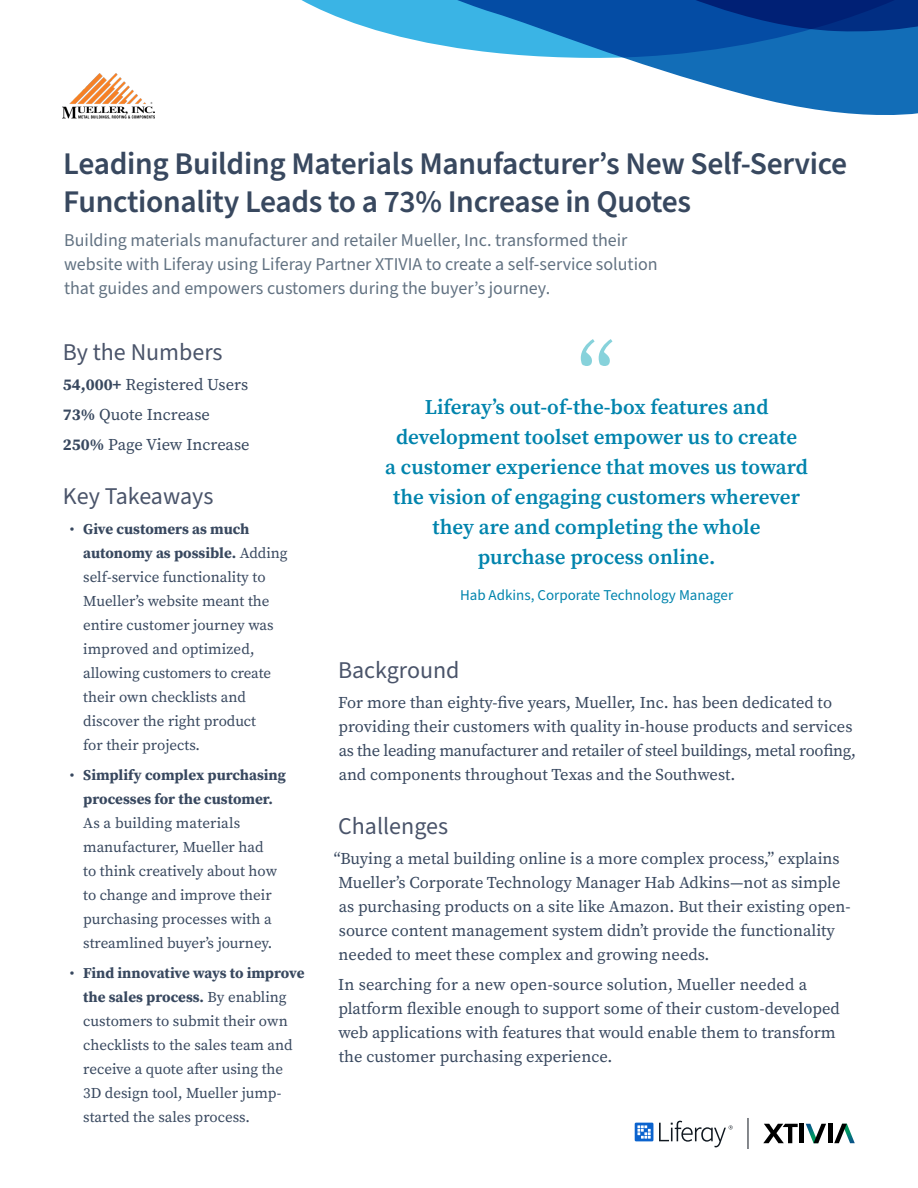
<style>
.page{position:relative;width:918px;height:1188px;background:#fff}
.page>*{position:absolute;margin:0;border:0;box-sizing:border-box;transform-origin:0 0}
.t1{font:600 31.5px/37.8px "Source Sans Pro";letter-spacing:-.01em;color:#38485f}
.Section_Titles{font:24px "Source Sans Pro";color:#4a546a}
.t2{font:600 21px/30px "Source Serif Pro";color:#0084ad;text-align:center}
.H2_-_Top_Bar{font:18px/24px "Source Sans Pro";color:#627282}
.Text{font:16.5px/24px "Source Serif Pro";color:#38485f}
.t3{font:15px/24px "Source Serif Pro";color:#38485f}
.Quote_-_Name{font:15px "Source Sans Pro";color:#0084ad}
.s1{font-weight:700}
</style>
<div class="page">
<svg style="left:624px;top:58px;width:294px;height:57px;fill:#126db7"></svg>
<svg style="left:301px;top:0;width:617px;height:58px;background:#367dbd"></svg>
<svg style="left:659px;top:1121px;width:74px;height:26px"></svg>
<svg style="left:635px;top:1123px;width:18px;height:18px"></svg>
<svg style="left:763px;top:1124px;width:35px;height:19px"></svg>
<div style="left:799px;top:1124px;width:5px;height:19px;background:#000"></div>
<hr style="left:828px;top:1124px;width:4px;height:19px;background:#000">
<svg style="left:806px;top:1124px;width:20px;height:19px"></svg>
<svg style="left:834px;top:1124px;width:21px;height:19px"></svg>
<hr style="left:748px;top:1118px;width:1px;height:31px;background:#0c121b">
<svg style="left:581px;top:339px;width:31px;height:27px"></svg>
<img style="left:63px;top:74px;width:91px;height:44px">
<h1 class="t1" style="left:63px;top:146px;width:785px">Leading Building Materials Manufacturer’s New Self-Service<br>Functionality Leads to a 73% Increase in Quotes</h1>
<p class="H2_-_Top_Bar" style="left:64px;top:229px;width:595px">Building materials manufacturer and retailer Mueller, Inc. transformed their website with Liferay using Liferay Partner XTIVIA to create a self-service solution that guides and empowers customers during the buyer’s journey.</p>
<p class="Section_Titles" style="left:63px;top:336px;width:161px">By the Numbers</p>
<p class="Text" style="left:63px;top:372px;width:187px"><span class="s1">54,000+</span> Registered Users</p>
<p class="Text" style="left:63px;top:402px;width:148px"><span class="s1">73%</span> Quote Increase</p>
<p class="Text" style="left:63px;top:432px;width:188px"><span class="s1">250%</span> Page View Increase</p>
<p class="Section_Titles" style="left:63px;top:480px;width:152px">Key Takeaways</p>
<p class="t3" style="left:83px;top:517px;width:206px;text-indent:-14px">• <span class="s1">Give customers as much autonomy as possible.</span> Adding self-service functionality to<br>Mueller’s website meant the entire customer journey was improved and optimized, allowing customers to create their own checklists and discover the right product<br>for their projects.</p>
<p class="t3" style="left:83px;top:763px;width:204px;text-indent:-14px">• <span class="s1">Simplify complex purchasing processes for the customer.<br></span>As a building materials manufacturer, Mueller had<br>to think creatively about how to change and improve their purchasing processes with a streamlined buyer’s journey.</p>
<p class="t3" style="left:83px;top:961px;width:223px;text-indent:-14px">• <span class="s1">Find innovative ways to improve the sales process.</span> By enabling customers to submit their own checklists to the sales team and receive a quote after using the<br>3D design tool, Mueller jump&shy;started the sales process.</p>
<p class="t2" style="left:385px;top:392px;width:424px">Liferay’s out-of-the-box features and development toolset empower us to create<br>a customer experience that moves us toward the vision of engaging customers wherever they are and completing the whole<br>purchase process online.</p>
<p class="Quote_-_Name" style="left:460px;top:585px;width:275px">Hab Adkins, Corporate Technology Manager</p>
<p class="Section_Titles" style="left:338px;top:654px;width:123px">Background</p>
<p class="Text" style="left:338px;top:690px;width:519px">For more than eighty-five years, Mueller, Inc. has been dedicated to providing their customers with quality in-house products and services as the leading manufacturer and retailer of steel buildings, metal roofing, and components throughout Texas and the Southwest.</p>
<p class="Section_Titles" style="left:338px;top:810px;width:111px">Challenges</p>
<p class="Text" style="left:334px;top:846px;width:518px">“Buying a metal building online is a more complex process,” explains Mueller’s Corporate Technology Manager Hab Adkins—not as simple as purchasing products on a site like Amazon. But their existing open&shy;source content management system didn’t provide the functionality needed to meet these complex and growing needs.</p>
<p class="Text" style="left:338px;top:972px;width:503px">In searching for a new open-source solution, Mueller needed a platform flexible enough to support some of their custom-developed web applications with features that would enable them to transform the customer purchasing experience.</p>
</div>
